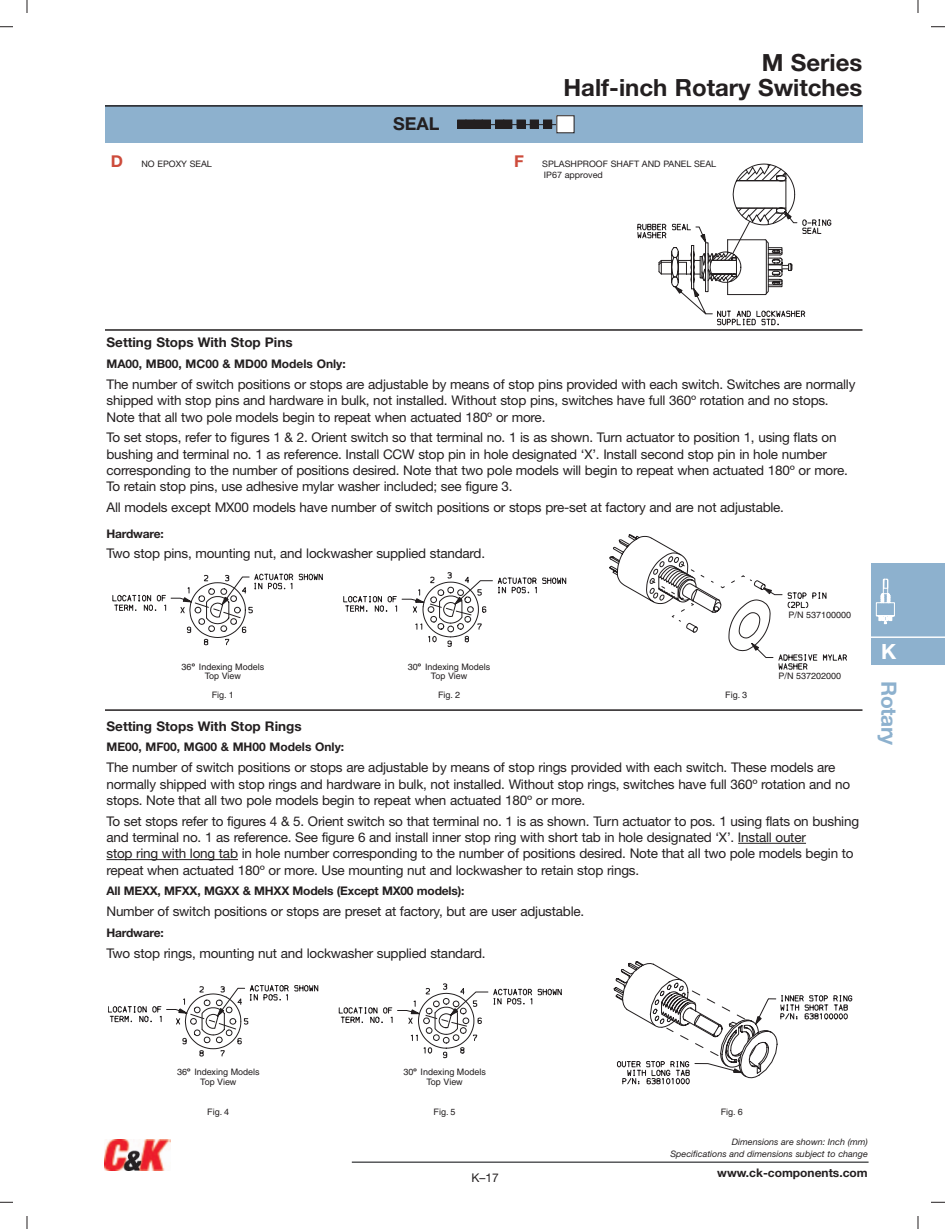
<style>
.page{position:relative;width:945px;height:1229px;background:#fff}
.page>*{position:absolute;margin:0;border:0;box-sizing:border-box;transform-origin:0 0}
.t1{font:700 23.7px/25.2px "Helvetica Neue";color:#231f20;text-align:right}
.t2{font:700 21px "Helvetica Neue";color:#8db1ce}
.t3{font:700 21px "Helvetica Neue";color:#fff}
.t4{font:700 17.85px "Helvetica Neue";color:#231f20}
.t5{font:13.35px/16.4px "Helvetica Neue";letter-spacing:-.015em;color:#231f20}
.t6{font:700 13.35px "Helvetica Neue";color:#231f20}
.t7{font:12px "Helvetica Neue";color:#231f20}
.t8{font:700 11.85px "Helvetica Neue";color:#231f20}
.t9{font:8.85px/9.9px "Helvetica";color:#231f20;text-align:center}
.t10{font:italic 8.85px/11.9px "Helvetica Neue";color:#231f20;text-align:right}
.t11{font:8.85px/11.9px "Helvetica Neue";color:#231f20}
.s1{font-weight:700;font-size:16.35px;color:#cd4b3b}
.s2{font-weight:700}
</style>
<div class="page">
<svg style="left:0;top:1201px;width:28px;height:27px"></svg>
<svg style="left:0;top:0;width:28px;height:27px"></svg>
<svg style="left:918px;top:0;width:27px;height:27px"></svg>
<svg style="left:918px;top:1201px;width:27px;height:27px"></svg>
<div style="left:14px;top:13px;width:26px;height:27px;background:#fff"></div>
<div style="left:904px;top:13px;width:28px;height:27px;background:#fff"></div>
<div style="left:14px;top:1188px;width:26px;height:27px;background:#fff"></div>
<div style="left:904px;top:1188px;width:28px;height:27px;background:#fff"></div>
<hr style="left:352px;top:1161px;width:517px;height:1px;background:#57585a">
<img style="left:104px;top:1139px;width:67px;height:32px">
<div style="left:871px;top:563px;width:74px;height:102px;background:#8db1ce"></div>
<hr style="left:871px;top:636px;width:74px;height:2px;background:#fff">
<svg style="left:875px;top:578px;width:20px;height:46px"></svg>
<div style="left:105px;top:106px;width:757px;height:37px;background:#8db1ce"></div>
<div style="left:458px;top:120px;width:8px;height:8px;background:#231f20"></div>
<div style="left:457px;top:120px;width:9px;height:8px;border:1px solid #231f20"></div>
<div style="left:466px;top:120px;width:8px;height:8px;background:#231f20"></div>
<div style="left:474px;top:120px;width:8px;height:8px;background:#231f20"></div>
<div style="left:482px;top:120px;width:8px;height:8px;background:#231f20"></div>
<div style="left:482px;top:120px;width:9px;height:8px;border:1px solid #231f20"></div>
<div style="left:496px;top:120px;width:8px;height:8px;background:#231f20"></div>
<div style="left:495px;top:120px;width:9px;height:8px;border:1px solid #231f20"></div>
<div style="left:504px;top:120px;width:8px;height:8px;background:#231f20"></div>
<div style="left:517px;top:120px;width:8px;height:8px;background:#231f20"></div>
<div style="left:517px;top:120px;width:9px;height:8px;border:1px solid #231f20"></div>
<div style="left:530px;top:120px;width:8px;height:8px;background:#231f20"></div>
<div style="left:530px;top:120px;width:9px;height:8px;border:1px solid #231f20"></div>
<div style="left:544px;top:120px;width:8px;height:8px;background:#231f20"></div>
<div style="left:543px;top:120px;width:9px;height:8px;border:1px solid #231f20"></div>
<div style="left:557px;top:116px;width:17px;height:17px;background:#fff"></div>
<svg style="left:112px;top:534px;width:735px;height:136px"></svg>
<svg style="left:108px;top:961px;width:744px;height:124px"></svg>
<svg style="left:638px;top:164px;width:193px;height:161px"></svg>
<hr style="left:105px;top:709px;width:757px;height:2px;background:#231f20">
<hr style="left:105px;top:329px;width:757px;height:2px;background:#231f20">
<hr style="left:738px;top:843px;width:68px;height:1px;background:#231f20">
<hr style="left:106px;top:859px;width:132px;height:1px;background:#231f20">
<hr style="left:105px;top:105px;width:757px;height:2px;background:#231f20">
<p class="t11" style="left:111px;top:158px;width:103px"><span class="s1">D</span> NO EPOXY SEAL</p>
<h3 class="t4" style="left:393px;top:117px;width:48px">SEAL</h3>
<h1 class="t1" style="left:564px;top:52px;width:300px">M Series<br>Half-inch Rotary Switches</h1>
<p class="t11" style="left:544px;top:158px;width:174px;text-indent:-30px"><span class="s1">F</span> SPLASHPROOF SHAFT AND PANEL SEAL<br>IP67 approved</p>
<p class="t6" style="left:106px;top:338px;width:188px">Setting Stops With Stop Pins</p>
<p class="t8" style="left:106px;top:360px;width:241px">MA00, MB00, MC00 &amp; MD00 Models Only:</p>
<p class="t5" style="left:106px;top:377px;width:750px">The number of switch positions or stops are adjustable by means of stop pins provided with each switch. Switches are normally shipped with stop pins and hardware in bulk, not installed. Without stop pins, switches have full 360º rotation and no stops.<br>Note that all two pole models begin to repeat when actuated 180º or more.</p>
<p class="t5" style="left:106px;top:431px;width:743px">To set stops, refer to figures 1 &amp; 2. Orient switch so that terminal no. 1 is as shown. Turn actuator to position 1, using flats on bushing and terminal no. 1 as reference. Install CCW stop pin in hole designated ‘X’. Install second stop pin in hole number corresponding to the number of positions desired. Note that two pole models will begin to repeat when actuated 180º or more.<br>To retain stop pins, use adhesive mylar washer included; see figure 3.</p>
<p class="t5" style="left:106px;top:500px;width:679px">All models except MX00 models have number of switch positions or stops pre-set at factory and are not adjustable.</p>
<p class="t8" style="left:106px;top:529px;width:59px">Hardware:</p>
<p class="t5" style="left:106px;top:546px;width:380px">Two stop pins, mounting nut, and lockwasher supplied standard.</p>
<p class="t9" style="left:182px;top:662px;width:84px">36<span class="s2">º</span> Indexing Models<br>Top View</p>
<p class="t9" style="left:408px;top:662px;width:84px">30<span class="s2">º</span> Indexing Models<br>Top View</p>
<p class="t9" style="left:212px;top:691px;width:23px">Fig. 1</p>
<p class="t9" style="left:438px;top:691px;width:24px">Fig. 2</p>
<p class="t9" style="left:725px;top:691px;width:23px">Fig. 3</p>
<p class="t9" style="left:789px;top:610px;width:64px">P/N 537100000</p>
<p class="t9" style="left:779px;top:672px;width:64px">P/N 537202000</p>
<p class="t6" style="left:106px;top:721px;width:197px">Setting Stops With Stop Rings</p>
<p class="t8" style="left:106px;top:743px;width:239px">ME00, MF00, MG00 &amp; MH00 Models Only:</p>
<p class="t5" style="left:106px;top:760px;width:745px">The number of switch positions or stops are adjustable by means of stop rings provided with each switch. These models are normally shipped with stop rings and hardware in bulk, not installed. Without stop rings, switches have full 360º rotation and no stops. Note that all two pole models begin to repeat when actuated 180º or more.</p>
<p class="t5" style="left:106px;top:814px;width:754px">To set stops refer to figures 4 &amp; 5. Orient switch so that terminal no. 1 is as shown. Turn actuator to pos. 1 using flats on bushing and terminal no. 1 as reference. See figure 6 and install inner stop ring with short tab in hole designated ‘X’. Install outer<br>stop ring with long tab in hole number corresponding to the number of positions desired. Note that all two pole models begin to repeat when actuated 180º or more. Use mounting nut and lockwasher to retain stop rings.</p>
<p class="t8" style="left:106px;top:887px;width:359px">All MEXX, MFXX, MGXX &amp; MHXX Models (Except MX00 models):</p>
<p class="t5" style="left:106px;top:904px;width:479px">Number of switch positions or stops are preset at factory, but are user adjustable.</p>
<p class="t8" style="left:106px;top:928px;width:59px">Hardware:</p>
<p class="t5" style="left:106px;top:946px;width:381px">Two stop rings, mounting nut and lockwasher supplied standard.</p>
<h2 class="t3" style="left:881px;top:644px;width:17px">K</h2>
<h2 class="t2" style="left:897px;top:681px;width:66px;rotate:90deg">Rotary</h2>
<p class="t9" style="left:177px;top:1067px;width:84px">36<span class="s2">º</span> Indexing Models<br>Top View</p>
<p class="t9" style="left:403px;top:1067px;width:84px">30<span class="s2">º</span> Indexing Models<br>Top View</p>
<p class="t9" style="left:207px;top:1107px;width:23px">Fig. 4</p>
<p class="t9" style="left:434px;top:1107px;width:23px">Fig. 5</p>
<p class="t9" style="left:721px;top:1107px;width:23px">Fig. 6</p>
<p class="t7" style="left:471px;top:1173px;width:29px">K–17</p>
<p class="t10" style="left:670px;top:1136px;width:199px">Dimensions are shown: Inch (mm)<br>Specifications and dimensions subject to change</p>
<p class="t8" style="left:717px;top:1168px;width:152px">www.ck-components.com</p>
</div>
